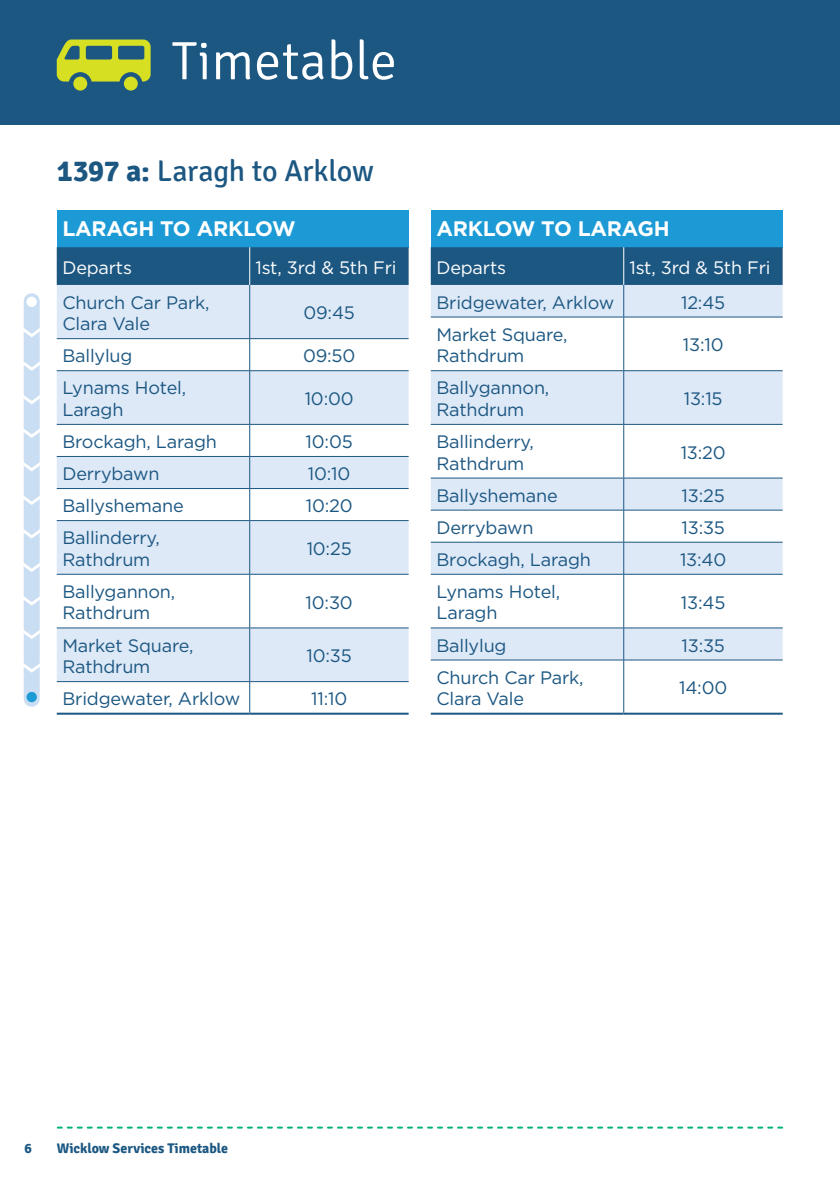
<style>
.page{position:relative;width:840px;height:1191px;background:#fff}
.page>*{position:absolute;margin:0;border:0;box-sizing:border-box;transform-origin:0 0}
.t1{font:300 54px "Signika";color:#fff}
.t2{font:30px "Signika";letter-spacing:-.01em;color:#1c5782}
.t3{font:700 21px "Gotham";letter-spacing:-.01em;color:#fff}
.t4{font:18px/21.6px "Gotham";letter-spacing:-.01em;color:#1c5782}
.t5{font:18px "Gotham";letter-spacing:-.01em;color:#fff}
.t6{font:700 14px "Signika";color:#1c5782}
.s1{font-weight:700}
</style>
<div class="page">
<div style="left:0;top:0;width:839px;height:125px;background:#1c5782"></div>
<svg style="left:58px;top:1126px;width:723px;height:2px"></svg>
<svg style="left:57px;top:40px;width:93px;height:42px"></svg>
<div style="left:124px;top:77px;width:14px;height:14px;background:#d7df23;border-radius:50%"></div>
<div style="left:73px;top:77px;width:14px;height:14px;background:#d7df23;border-radius:50%"></div>
<div style="left:57px;top:210px;width:351px;height:37px;background:#1c9ad6"></div>
<div style="left:57px;top:247px;width:351px;height:38px;background:#1c5782"></div>
<svg style="left:57px;top:285px;width:351px;height:396px;fill:#dee9f7"></svg>
<hr style="left:249px;top:247px;width:1px;height:38px;background:#fff">
<hr style="left:249px;top:285px;width:1px;height:53px;background:#1c5782">
<hr style="left:249px;top:339px;width:1px;height:31px;background:#1c5782">
<hr style="left:249px;top:371px;width:1px;height:53px;background:#1c5782">
<hr style="left:249px;top:424px;width:1px;height:32px;background:#1c5782">
<hr style="left:249px;top:457px;width:1px;height:31px;background:#1c5782">
<hr style="left:249px;top:489px;width:1px;height:31px;background:#1c5782">
<hr style="left:249px;top:521px;width:1px;height:53px;background:#1c5782">
<hr style="left:249px;top:574px;width:1px;height:53px;background:#1c5782">
<hr style="left:249px;top:628px;width:1px;height:53px;background:#1c5782">
<hr style="left:249px;top:682px;width:1px;height:30px;background:#1c5782">
<hr style="left:57px;top:338px;width:192px;height:1px;background:#1c5782">
<hr style="left:249px;top:338px;width:159px;height:1px;background:#1c5782">
<hr style="left:57px;top:370px;width:192px;height:1px;background:#1c5782">
<hr style="left:249px;top:370px;width:159px;height:1px;background:#1c5782">
<hr style="left:57px;top:424px;width:192px;height:1px;background:#1c5782">
<hr style="left:249px;top:424px;width:159px;height:1px;background:#1c5782">
<hr style="left:57px;top:456px;width:192px;height:1px;background:#1c5782">
<hr style="left:249px;top:456px;width:159px;height:1px;background:#1c5782">
<hr style="left:57px;top:488px;width:192px;height:1px;background:#1c5782">
<hr style="left:249px;top:488px;width:159px;height:1px;background:#1c5782">
<hr style="left:57px;top:520px;width:192px;height:1px;background:#1c5782">
<hr style="left:249px;top:520px;width:159px;height:1px;background:#1c5782">
<hr style="left:57px;top:574px;width:192px;height:1px;background:#1c5782">
<hr style="left:249px;top:574px;width:159px;height:1px;background:#1c5782">
<hr style="left:57px;top:627px;width:192px;height:1px;background:#1c5782">
<hr style="left:249px;top:627px;width:159px;height:1px;background:#1c5782">
<hr style="left:57px;top:681px;width:192px;height:1px;background:#1c5782">
<hr style="left:249px;top:681px;width:159px;height:1px;background:#1c5782">
<hr style="left:57px;top:712px;width:192px;height:2px;background:#1c5782">
<hr style="left:249px;top:712px;width:159px;height:2px;background:#1c5782">
<div style="left:430px;top:210px;width:352px;height:37px;background:#1c9ad6"></div>
<div style="left:430px;top:247px;width:352px;height:38px;background:#1c5782"></div>
<svg style="left:430px;top:285px;width:352px;height:374px"></svg>
<hr style="left:623px;top:247px;width:1px;height:38px;background:#fff">
<hr style="left:623px;top:285px;width:1px;height:32px;background:#1c5782">
<hr style="left:623px;top:317px;width:1px;height:53px;background:#1c5782">
<hr style="left:623px;top:371px;width:1px;height:53px;background:#1c5782">
<hr style="left:623px;top:424px;width:1px;height:54px;background:#1c5782">
<hr style="left:623px;top:478px;width:1px;height:32px;background:#1c5782">
<hr style="left:623px;top:510px;width:1px;height:32px;background:#1c5782">
<hr style="left:623px;top:542px;width:1px;height:32px;background:#1c5782">
<hr style="left:623px;top:574px;width:1px;height:53px;background:#1c5782">
<hr style="left:623px;top:628px;width:1px;height:32px;background:#1c5782">
<hr style="left:623px;top:660px;width:1px;height:52px;background:#1c5782">
<hr style="left:430px;top:317px;width:193px;height:1px;background:#1c5782">
<hr style="left:623px;top:317px;width:159px;height:1px;background:#1c5782">
<hr style="left:430px;top:370px;width:193px;height:1px;background:#1c5782">
<hr style="left:623px;top:370px;width:159px;height:1px;background:#1c5782">
<hr style="left:430px;top:424px;width:193px;height:1px;background:#1c5782">
<hr style="left:623px;top:424px;width:159px;height:1px;background:#1c5782">
<hr style="left:430px;top:478px;width:193px;height:1px;background:#1c5782">
<hr style="left:623px;top:478px;width:159px;height:1px;background:#1c5782">
<hr style="left:430px;top:510px;width:193px;height:1px;background:#1c5782">
<hr style="left:623px;top:510px;width:159px;height:1px;background:#1c5782">
<hr style="left:430px;top:542px;width:193px;height:1px;background:#1c5782">
<hr style="left:623px;top:542px;width:159px;height:1px;background:#1c5782">
<hr style="left:430px;top:574px;width:193px;height:1px;background:#1c5782">
<hr style="left:623px;top:574px;width:159px;height:1px;background:#1c5782">
<hr style="left:430px;top:627px;width:193px;height:1px;background:#1c5782">
<hr style="left:623px;top:627px;width:159px;height:1px;background:#1c5782">
<hr style="left:430px;top:659px;width:193px;height:1px;background:#1c5782">
<hr style="left:623px;top:659px;width:159px;height:1px;background:#1c5782">
<hr style="left:430px;top:712px;width:193px;height:2px;background:#1c5782">
<hr style="left:623px;top:712px;width:159px;height:2px;background:#1c5782">
<div style="left:24px;top:301px;width:16px;height:398px;background:#cadef3"></div>
<div style="left:27px;top:297px;width:10px;height:10px;background:#fff;border-radius:50%"></div>
<div style="left:27px;top:692px;width:10px;height:10px;background:#1c9ad6;border-radius:50%"></div>
<svg style="left:23px;top:326px;width:17px;height:11px"></svg>
<svg style="left:23px;top:360px;width:17px;height:11px"></svg>
<svg style="left:23px;top:393px;width:17px;height:11px"></svg>
<svg style="left:23px;top:427px;width:17px;height:11px"></svg>
<svg style="left:23px;top:460px;width:17px;height:11px"></svg>
<svg style="left:23px;top:494px;width:17px;height:11px"></svg>
<svg style="left:23px;top:594px;width:17px;height:11px"></svg>
<svg style="left:23px;top:527px;width:17px;height:11px"></svg>
<svg style="left:23px;top:628px;width:17px;height:11px"></svg>
<svg style="left:23px;top:561px;width:17px;height:11px"></svg>
<svg style="left:23px;top:662px;width:17px;height:10px"></svg>
<h1 class="t1" style="left:171px;top:31px;width:227px">Timetable</h1>
<h2 class="t2" style="left:57px;top:154px;width:318px"><span class="s1">1397 a:</span> Laragh to Arklow</h2>
<p class="t3" style="left:62px;top:216px;width:234px">LARAGH TO ARKLOW</p>
<p class="t5" style="left:62px;top:257px;width:71px">Departs</p>
<p class="t5" style="left:255px;top:257px;width:143px">1st, 3rd &amp; 5th Fri</p>
<p class="t4" style="left:62px;top:291px;width:149px">Church Car Park,<br>Clara Vale</p>
<p class="t4" style="left:303px;top:302px;width:53px">09:45</p>
<p class="t4" style="left:62px;top:345px;width:72px">Ballylug</p>
<p class="t4" style="left:303px;top:345px;width:54px">09:50</p>
<p class="t4" style="left:62px;top:377px;width:125px">Lynams Hotel,<br>Laragh</p>
<p class="t4" style="left:304px;top:387px;width:50px">10:00</p>
<p class="t4" style="left:62px;top:430px;width:156px">Brockagh, Laragh</p>
<p class="t4" style="left:305px;top:430px;width:49px">10:05</p>
<p class="t4" style="left:62px;top:462px;width:99px">Derrybawn</p>
<p class="t4" style="left:308px;top:462px;width:44px">10:10</p>
<p class="t4" style="left:62px;top:494px;width:123px">Ballyshemane</p>
<p class="t4" style="left:305px;top:494px;width:48px">10:20</p>
<p class="t4" style="left:62px;top:526px;width:99px">Ballinderry,<br>Rathdrum</p>
<p class="t4" style="left:306px;top:537px;width:46px">10:25</p>
<p class="t4" style="left:62px;top:580px;width:114px">Ballygannon,<br>Rathdrum</p>
<p class="t4" style="left:305px;top:591px;width:49px">10:30</p>
<p class="t4" style="left:62px;top:634px;width:132px">Market Square,<br>Rathdrum</p>
<p class="t4" style="left:306px;top:645px;width:47px">10:35</p>
<p class="t4" style="left:62px;top:687px;width:179px">Bridgewater, Arklow</p>
<p class="t4" style="left:311px;top:687px;width:38px">11:10</p>
<p class="t3" style="left:436px;top:216px;width:234px">ARKLOW TO LARAGH</p>
<p class="t5" style="left:436px;top:257px;width:71px">Departs</p>
<p class="t5" style="left:629px;top:257px;width:143px">1st, 3rd &amp; 5th Fri</p>
<p class="t4" style="left:436px;top:291px;width:179px">Bridgewater, Arklow</p>
<p class="t4" style="left:680px;top:291px;width:46px">12:45</p>
<p class="t4" style="left:436px;top:323px;width:132px">Market Square,<br>Rathdrum</p>
<p class="t4" style="left:682px;top:334px;width:42px">13:10</p>
<p class="t4" style="left:436px;top:377px;width:114px">Ballygannon,<br>Rathdrum</p>
<p class="t4" style="left:683px;top:387px;width:40px">13:15</p>
<p class="t4" style="left:436px;top:430px;width:99px">Ballinderry,<br>Rathdrum</p>
<p class="t4" style="left:680px;top:441px;width:46px">13:20</p>
<p class="t4" style="left:436px;top:484px;width:123px">Ballyshemane</p>
<p class="t4" style="left:681px;top:484px;width:45px">13:25</p>
<p class="t4" style="left:436px;top:516px;width:99px">Derrybawn</p>
<p class="t4" style="left:681px;top:516px;width:45px">13:35</p>
<p class="t4" style="left:436px;top:548px;width:156px">Brockagh, Laragh</p>
<p class="t4" style="left:679px;top:548px;width:48px">13:40</p>
<p class="t4" style="left:436px;top:580px;width:125px">Lynams Hotel,<br>Laragh</p>
<p class="t4" style="left:680px;top:591px;width:46px">13:45</p>
<p class="t4" style="left:436px;top:634px;width:72px">Ballylug</p>
<p class="t4" style="left:681px;top:634px;width:45px">13:35</p>
<p class="t4" style="left:436px;top:666px;width:149px">Church Car Park,<br>Clara Vale</p>
<p class="t4" style="left:678px;top:677px;width:50px">14:00</p>
<p class="t6" style="left:25px;top:1140px;width:9px">6</p>
<p class="t6" style="left:57px;top:1140px;width:173px">Wicklow Services Timetable</p>
</div>
